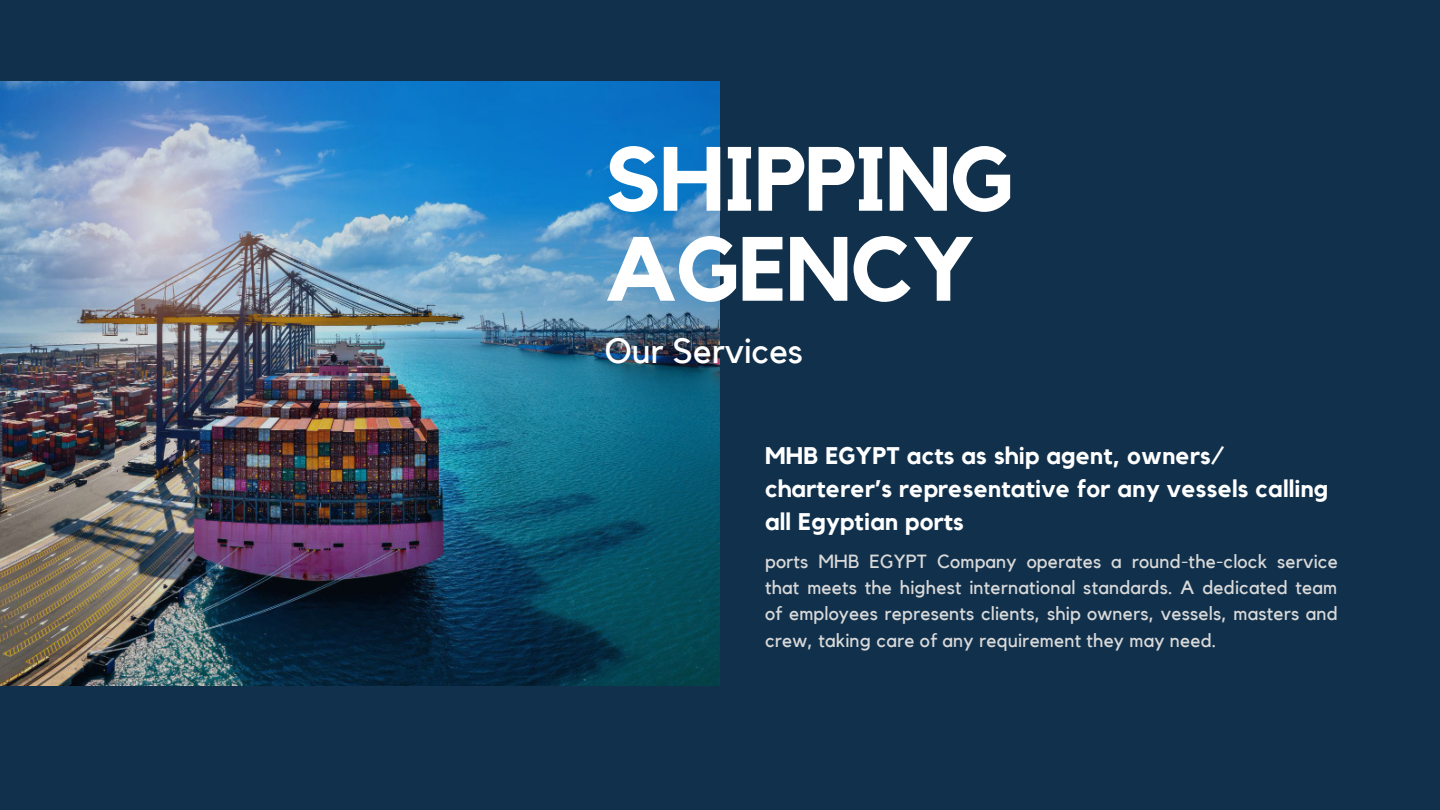
<style>
.page{position:relative;width:1440px;height:810px;background:#10304b}
.page>*{position:absolute;margin:0;border:0;box-sizing:border-box;transform-origin:0 0}
.t1{font:700 90px/90px "Kollektif";letter-spacing:-.01em;color:#fff}
.t2{font:35px "Kollektif";color:#fff}
.t3{font:700 24px/33px "Kollektif";letter-spacing:.01em;color:#fff}
.t4{font:19px/26.2px "Kollektif";letter-spacing:.01em;color:#d9d9d9;text-align:justify}
</style>
<div class="page">
<img style="left:0;top:81px;width:720px;height:604px">
<h1 class="t1" style="left:605px;top:138px;width:410px">SHIPPING<br>AGENCY</h1>
<h2 class="t2" style="left:605px;top:334px;width:200px">Our Services</h2>
<p class="t3" style="left:765px;top:440px;width:565px">MHB EGYPT acts as ship agent, owners/ charterer’s representative for any vessels calling all Egyptian ports</p>
<p class="t4" style="left:765px;top:549px;width:574px">ports MHB EGYPT Company operates a round-the-clock service that meets the highest international standards. A dedicated team of employees represents clients, ship owners, vessels, masters and crew, taking care of any requirement they may need.</p>
</div>
